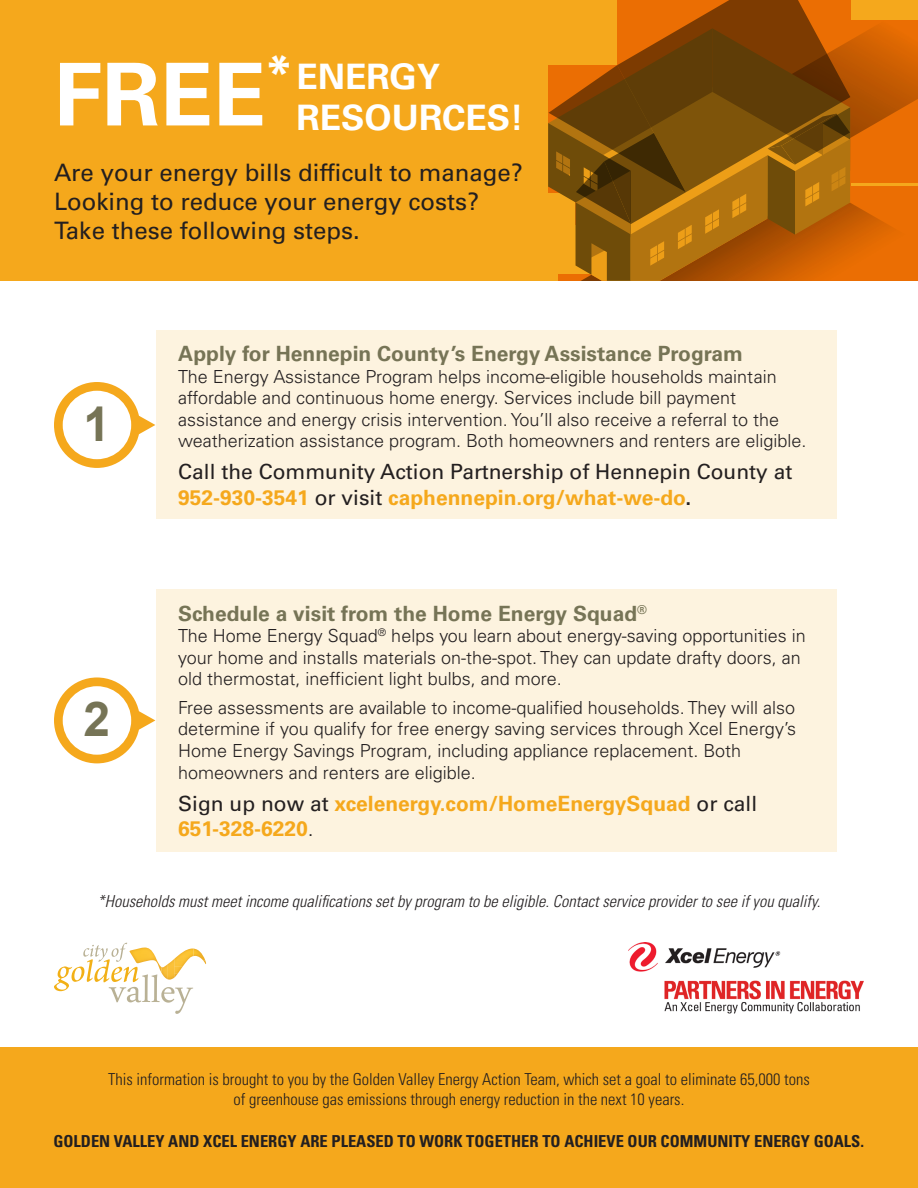
<style>
.page{position:relative;width:918px;height:1188px;background:#fff}
.page>*{position:absolute;margin:0;border:0;box-sizing:border-box;transform-origin:0 0}
.t1{font:700 86.7px "Univers LT Std";color:#fff}
.t2{font:700 48px "Arial";color:#767456}
.t3{font:700 35.1px "Univers LT Std";color:#fff}
.t4{font:24px/28.8px "Univers LT Std";color:#231f20}
.t5{font:21px/25.2px "Univers LT Std";color:#231f20}
.t6{font:700 21px "Univers LT Std";color:#767456}
.t7{font:700 21px/25.2px "Univers LT Std";color:#f5a81c}
.t8{font:300 18px/21.6px "Univers LT Std";color:#231f20}
.t9{font:300 condensed 16.5px/19.8px "Univers LT Std";color:#231f20;text-align:center}
.t10{font:italic 300 condensed 16.5px "Univers LT Std";color:#231f20}
.t11{font:700 condensed 16.5px "Univers LT Std";color:#231f20}
.s1{font-weight:700;color:#f5a81c}
.s2{font-weight:700}
.s3{font-weight:400;color:#231f20}
.s4{font-weight:300;color:#231f20}
</style>
<div class="page">
<div style="left:156px;top:330px;width:681px;height:189px;background:#fdf3df"></div>
<div style="left:156px;top:589px;width:681px;height:263px;background:#fdf3df"></div>
<div style="left:0;top:0;width:918px;height:281px;background:#f5a81c"></div>
<div style="left:0;top:1048px;width:918px;height:140px;background:#f5a81c"></div>
<svg style="left:139px;top:415px;width:16px;height:19px"></svg>
<div style="left:54px;top:382px;width:86px;height:86px;background:#f5a81c;border-radius:50%"></div>
<div style="left:63px;top:391px;width:68px;height:68px;background:#fff;border-radius:50%"></div>
<svg style="left:139px;top:711px;width:16px;height:19px"></svg>
<div style="left:54px;top:677px;width:86px;height:86px;background:#f5a81c;border-radius:50%"></div>
<div style="left:63px;top:686px;width:68px;height:69px;background:#fff;border-radius:50%"></div>
<img style="left:629px;top:943px;width:235px;height:71px">
<svg style="left:54px;top:943px;width:152px;height:71px"></svg>
<svg style="left:617px;top:0;width:233px;height:21px;background:#bf5902"></svg>
<svg style="left:548px;top:21px;width:370px;height:260px;background:#a25c08"></svg>
<p class="t1" style="left:54px;top:44px;width:240px">FREE<sup>*</sup></p>
<p class="t4" style="left:54px;top:159px;width:470px">Are your energy bills difficult to manage?<br>Looking to reduce your energy costs?<br>Take these following steps.</p>
<p class="t3" style="left:296px;top:57px;width:145px">ENERGY</p>
<p class="t3" style="left:296px;top:97px;width:229px">RESOURCES!</p>
<p class="t2" style="left:84px;top:390px;width:28px">1</p>
<p class="t2" style="left:84px;top:686px;width:28px">2</p>
<p class="t6" style="left:178px;top:341px;width:566px">Apply for Hennepin County’s Energy Assistance Program</p>
<p class="t8" style="left:178px;top:365px;width:630px">The Energy Assistance Program helps income-eligible households maintain affordable and continuous home energy. Services include bill payment assistance and energy crisis intervention. You’ll also receive a referral to the weatherization assistance program. Both homeowners and renters are eligible.</p>
<p class="t5" style="left:178px;top:459px;width:616px">Call the Community Action Partnership of Hennepin County at<br><span class="s1">952-930-3541</span> or visit <span class="s1">caphennepin.org/what-we-do</span><span class="s2">.</span></p>
<p class="t6" style="left:178px;top:601px;width:470px">Schedule a visit from the Home Energy Squad<sup>®</sup></p>
<p class="t8" style="left:178px;top:625px;width:629px">The Home Energy Squad<sup>®</sup> helps you learn about energy-saving opportunities in your home and installs materials on-the-spot. They can update drafty doors, an old thermostat, inefficient light bulbs, and more.</p>
<p class="t8" style="left:178px;top:697px;width:620px">Free assessments are available to income-qualified households. They will also determine if you qualify for free energy saving services through Xcel Energy’s Home Energy Savings Program, including appliance replacement. Both homeowners and renters are eligible.</p>
<p class="t7" style="left:178px;top:791px;width:581px"><span class="s3">Sign up now at</span> xcelenergy.com/HomeEnergySquad <span class="s3">or call<br></span>651-328-6220<span class="s4">.</span></p>
<p class="t10" style="left:98px;top:891px;width:724px">*Households must meet income qualifications set by program to be eligible. Contact service provider to see if you qualify.</p>
<p class="t9" style="left:108px;top:1070px;width:703px">This information is brought to you by the Golden Valley Energy Action Team, which set a goal to eliminate 65,000 tons of greenhouse gas emissions through energy reduction in the next 10 years.</p>
<p class="t11" style="left:53px;top:1131px;width:812px">GOLDEN VALLEY AND XCEL ENERGY ARE PLEASED TO WORK TOGETHER TO ACHIEVE OUR COMMUNITY ENERGY GOALS.</p>
</div>
